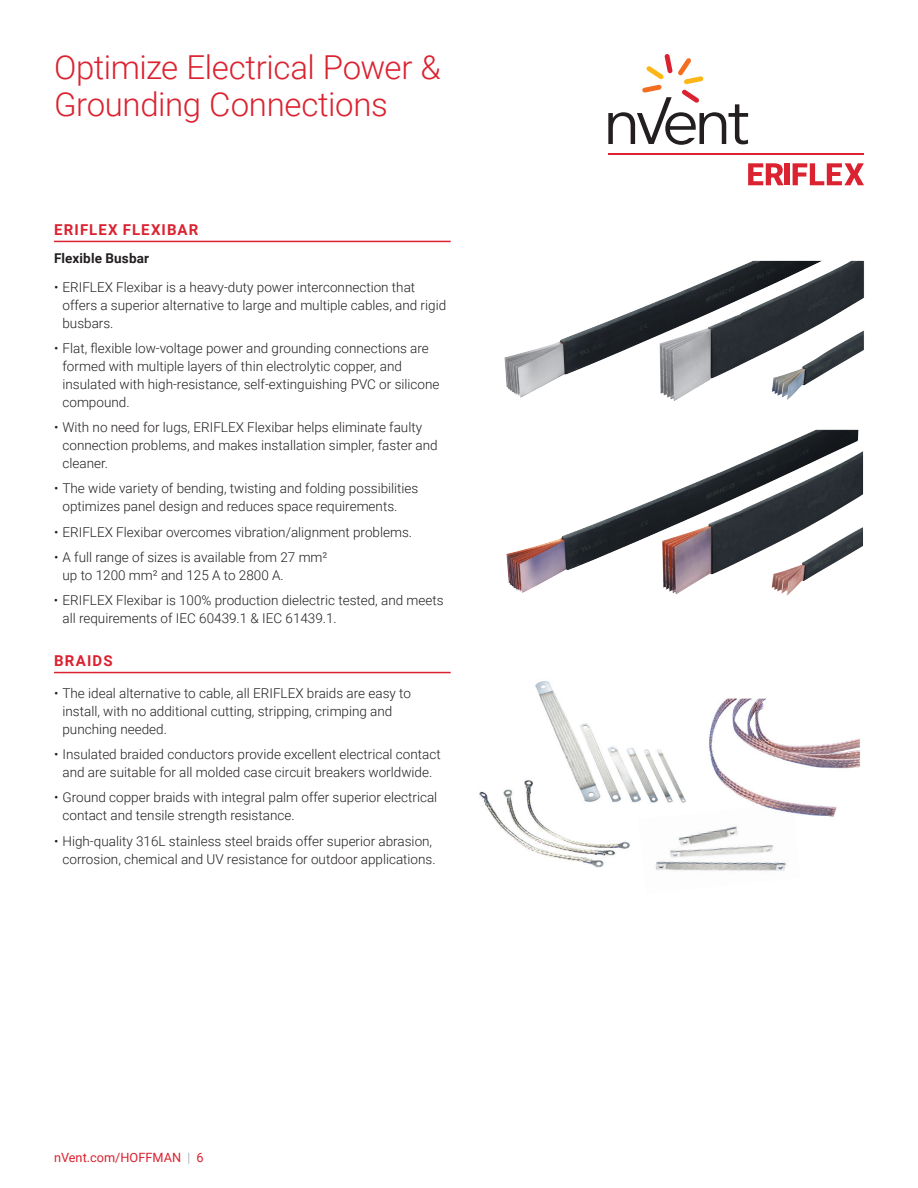
<style>
.page{position:relative;width:918px;height:1188px;background:#fff}
.page>*{position:absolute;margin:0;border:0;box-sizing:border-box;transform-origin:0 0}
.t1{font:300 33px/37.5px "Roboto";letter-spacing:-.01em;color:#db2230}
.t2{font:700 15px "Roboto";letter-spacing:.075em;color:#db2230}
.t3{font:300 13.5px/18px "Roboto";color:#231f20}
.t4{font:700 13.5px "Roboto";letter-spacing:.01em;color:#231f20}
.t5{font:12.75px "Roboto";color:#db2230}
.s1{font-weight:300;color:#8f959e}
</style>
<div class="page">
<hr style="left:54px;top:241px;width:397px;height:1px;background:#db2230">
<hr style="left:54px;top:672px;width:397px;height:1px;background:#db2230">
<img style="left:655px;top:835px;width:131px;height:36px">
<img style="left:535px;top:681px;width:151px;height:122px">
<img style="left:479px;top:734px;width:165px;height:134px">
<img style="left:694px;top:698px;width:166px;height:149px">
<img style="left:504px;top:261px;width:360px;height:140px">
<img style="left:506px;top:429px;width:357px;height:167px">
<svg style="left:748px;top:163px;width:35px;height:22px"></svg>
<div style="left:785px;top:163px;width:5px;height:22px;background:#db2230"></div>
<svg style="left:793px;top:163px;width:71px;height:22px"></svg>
<hr style="left:608px;top:153px;width:256px;height:2px;background:#db2230">
<svg style="left:608px;top:54px;width:140px;height:91px"></svg>
<h1 class="t1" style="left:54px;top:47px;width:388px">Optimize Electrical Power &amp;<br>Grounding Connections</h1>
<p class="t2" style="left:54px;top:219px;width:146px">ERIFLEX FLEXIBAR</p>
<p class="t4" style="left:54px;top:249px;width:97px">Flexible Busbar</p>
<p class="t3" style="left:63px;top:277px;width:385px;text-indent:-9px">• ERIFLEX Flexibar is a heavy-duty power interconnection that offers a superior alternative to large and multiple cables, and rigid busbars.</p>
<p class="t3" style="left:63px;top:339px;width:378px;text-indent:-9px">• Flat, flexible low-voltage power and grounding connections are formed with multiple layers of thin electrolytic copper, and insulated with high-resistance, self-extinguishing PVC or silicone compound.</p>
<p class="t3" style="left:63px;top:418px;width:377px;text-indent:-9px">• With no need for lugs, ERIFLEX Flexibar helps eliminate faulty connection problems, and makes installation simpler, faster and cleaner.</p>
<p class="t3" style="left:63px;top:479px;width:357px;text-indent:-9px">• The wide variety of bending, twisting and folding possibilities optimizes panel design and reduces space requirements.</p>
<p class="t3" style="left:54px;top:522px;width:360px">• ERIFLEX Flexibar overcomes vibration/alignment problems.</p>
<p class="t3" style="left:63px;top:547px;width:266px;text-indent:-9px">• A full range of sizes is available from 27 mm² up to 1200 mm² and 125 A to 2800 A.</p>
<p class="t3" style="left:63px;top:591px;width:383px;text-indent:-9px">• ERIFLEX Flexibar is 100% production dielectric tested, and meets all requirements of IEC 60439.1 &amp; IEC 61439.1.</p>
<p class="t2" style="left:54px;top:650px;width:60px">BRAIDS</p>
<p class="t3" style="left:63px;top:684px;width:350px;text-indent:-9px">• The ideal alternative to cable, all ERIFLEX braids are easy to install, with no additional cutting, stripping, crimping and punching needed.</p>
<p class="t3" style="left:54px;top:745px;width:388px;text-align:center">• Insulated braided conductors provide excellent electrical contact and are suitable for all molded case circuit breakers worldwide.</p>
<p class="t3" style="left:63px;top:788px;width:376px;text-indent:-9px">• Ground copper braids with integral palm offer superior electrical contact and tensile strength resistance.</p>
<p class="t3" style="left:54px;top:831px;width:383px;text-align:right">• High-quality 316L stainless steel braids offer superior abrasion, corrosion, chemical and UV resistance for outdoor applications.</p>
<p class="t5" style="left:54px;top:1148px;width:151px">nVent.com/HOFFMAN <span class="s1">|</span> 6</p>
</div>
